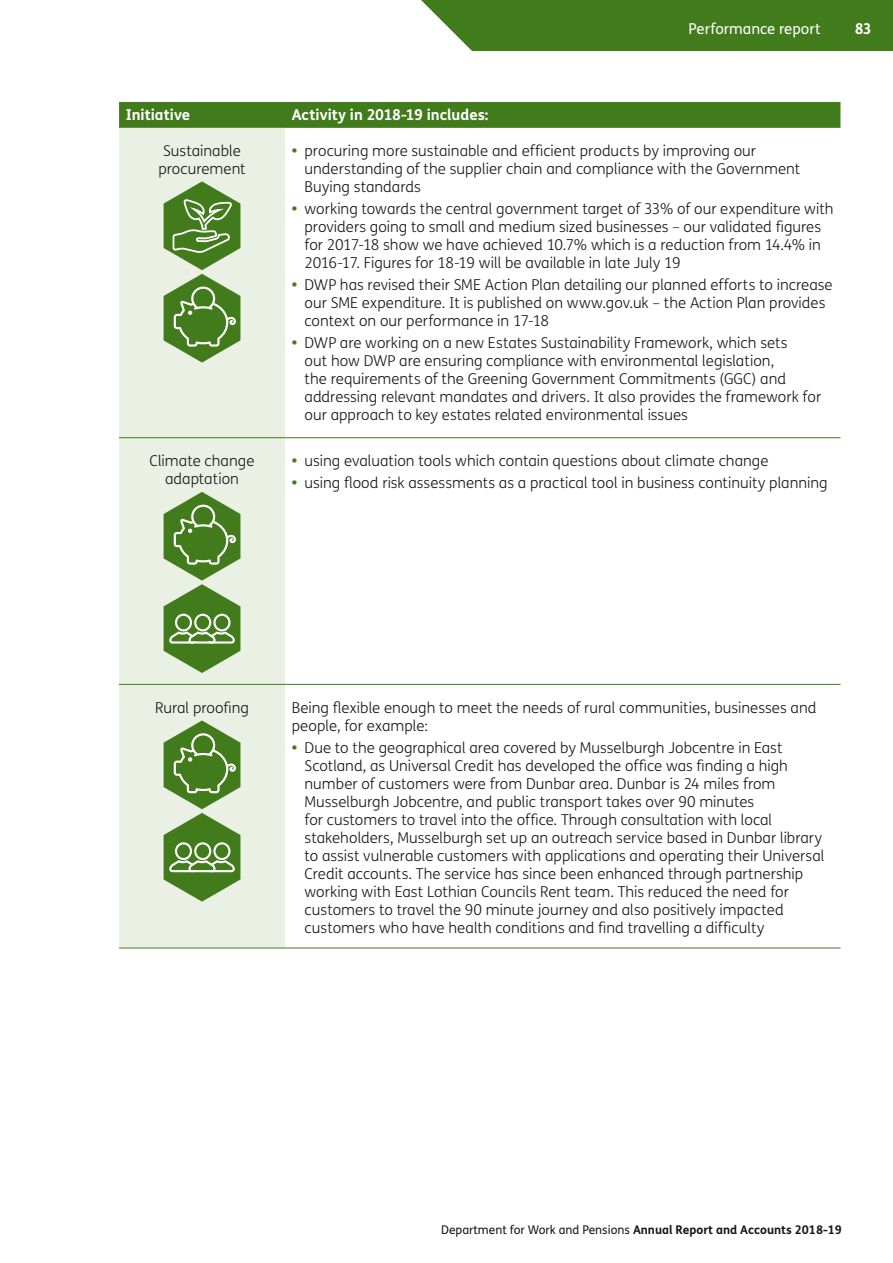
<style>
.page{position:relative;width:893px;height:1263px;background:#fff}
.page>*{position:absolute;margin:0;border:0;box-sizing:border-box;transform-origin:0 0}
.TableText{font:15px/18px "FS Me Light 2";color:#181716}
.TableColHead{font:700 15px "FS Me";color:#fff}
.t1{font:15px "FS Me";color:#fff}
.t2{font:700 12px "FS Me";color:#181716}
.s1{font-family:"FS Me";font-weight:800;color:#427b1b}
.s2{font-weight:400}
</style>
<div class="page">
<div style="left:421px;top:0;width:472px;height:51px;background:#427b1b"></div>
<div style="left:119px;top:103px;width:721px;height:24px;background:#427b1b"></div>
<div style="left:119px;top:128px;width:166px;height:820px;background:#ebf0e5"></div>
<hr style="left:119px;top:102px;width:166px;height:1px;background:#427b1b">
<hr style="left:285px;top:102px;width:555px;height:1px;background:#427b1b">
<hr style="left:119px;top:127px;width:166px;height:1px;background:#427b1b">
<hr style="left:285px;top:127px;width:555px;height:1px;background:#427b1b">
<hr style="left:285px;top:437px;width:555px;height:1px;background:#427b1b">
<hr style="left:285px;top:684px;width:555px;height:1px;background:#427b1b">
<hr style="left:285px;top:948px;width:555px;height:1px;background:#427b1b">
<hr style="left:119px;top:437px;width:166px;height:1px;background:#427b1b">
<hr style="left:119px;top:684px;width:166px;height:1px;background:#427b1b">
<hr style="left:119px;top:948px;width:166px;height:1px;background:#427b1b">
<svg style="left:164px;top:181px;width:76px;height:182px;background:#7fa564"></svg>
<svg style="left:164px;top:492px;width:76px;height:181px;background:#7ea463"></svg>
<svg style="left:164px;top:720px;width:76px;height:182px;background:#7ea563"></svg>
<p class="t1" style="left:689px;top:18px;width:134px">Performance report</p>
<p class="TableColHead" style="left:855px;top:17px;width:19px">83</p>
<h2 class="TableColHead" style="left:126px;top:104px;width:66px">Initiative</h2>
<h2 class="TableColHead" style="left:292px;top:104px;width:198px">Activity in 2018-19 includes:</h2>
<h2 class="TableText" style="left:158px;top:141px;width:89px;text-align:center">Sustainable procurement</h2>
<p class="TableText" style="left:305px;top:141px;width:497px;text-indent:-13px"><span class="s1">•</span> procuring more sustainable and efficient products by improving our understanding of the supplier chain and compliance with the Government<br>Buying standards</p>
<p class="TableText" style="left:305px;top:199px;width:531px;text-indent:-13px"><span class="s1">•</span> working towards the central government target of 33% of our expenditure with providers going to small and medium sized businesses – our validated figures for 2017-18 show we have achieved 10.7% which is a reduction from 14.4% in 2016-17. Figures for 18-19 will be available in late July 19</p>
<p class="TableText" style="left:305px;top:275px;width:530px;text-indent:-13px"><span class="s1">•</span> DWP has revised their SME Action Plan detailing our planned efforts to increase our SME expenditure. It is published on www.gov.uk – the Action Plan provides context on our performance in 17-18</p>
<p class="TableText" style="left:305px;top:334px;width:518px;text-indent:-13px"><span class="s1">•</span> DWP are working on a new Estates Sustainability Framework, which sets<br>out how DWP are ensuring compliance with environmental legislation,<br>the requirements of the Greening Government Commitments (GGC) and addressing relevant mandates and drivers. It also provides the framework for our approach to key estates related environmental issues</p>
<h2 class="TableText" style="left:150px;top:451px;width:106px;text-align:center">Climate change adaptation</h2>
<p class="TableText" style="left:292px;top:451px;width:478px"><span class="s1">•</span> using evaluation tools which contain questions about climate change</p>
<p class="TableText" style="left:292px;top:474px;width:537px"><span class="s1">•</span> using flood risk assessments as a practical tool in business continuity planning</p>
<h2 class="TableText" style="left:155px;top:698px;width:95px">Rural proofing</h2>
<h2 class="TableText" style="left:292px;top:698px;width:526px">Being flexible enough to meet the needs of rural communities, businesses and people, for example:</h2>
<p class="TableText" style="left:305px;top:738px;width:521px;text-indent:-13px"><span class="s1">•</span> Due to the geographical area covered by Musselburgh Jobcentre in East Scotland, as Universal Credit has developed the office was finding a high number of customers were from Dunbar area. Dunbar is 24 miles from Musselburgh Jobcentre, and public transport takes over 90 minutes<br>for customers to travel into the office. Through consultation with local stakeholders, Musselburgh set up an outreach service based in Dunbar library to assist vulnerable customers with applications and operating their Universal Credit accounts. The service has since been enhanced through partnership working with East Lothian Councils Rent team. This reduced the need for customers to travel the 90 minute journey and also positively impacted customers who have health conditions and find travelling a difficulty</p>
<p class="t2" style="left:441px;top:1220px;width:402px"><span class="s2">Department for Work and Pensions</span> Annual Report and Accounts 2018-19</p>
</div>
